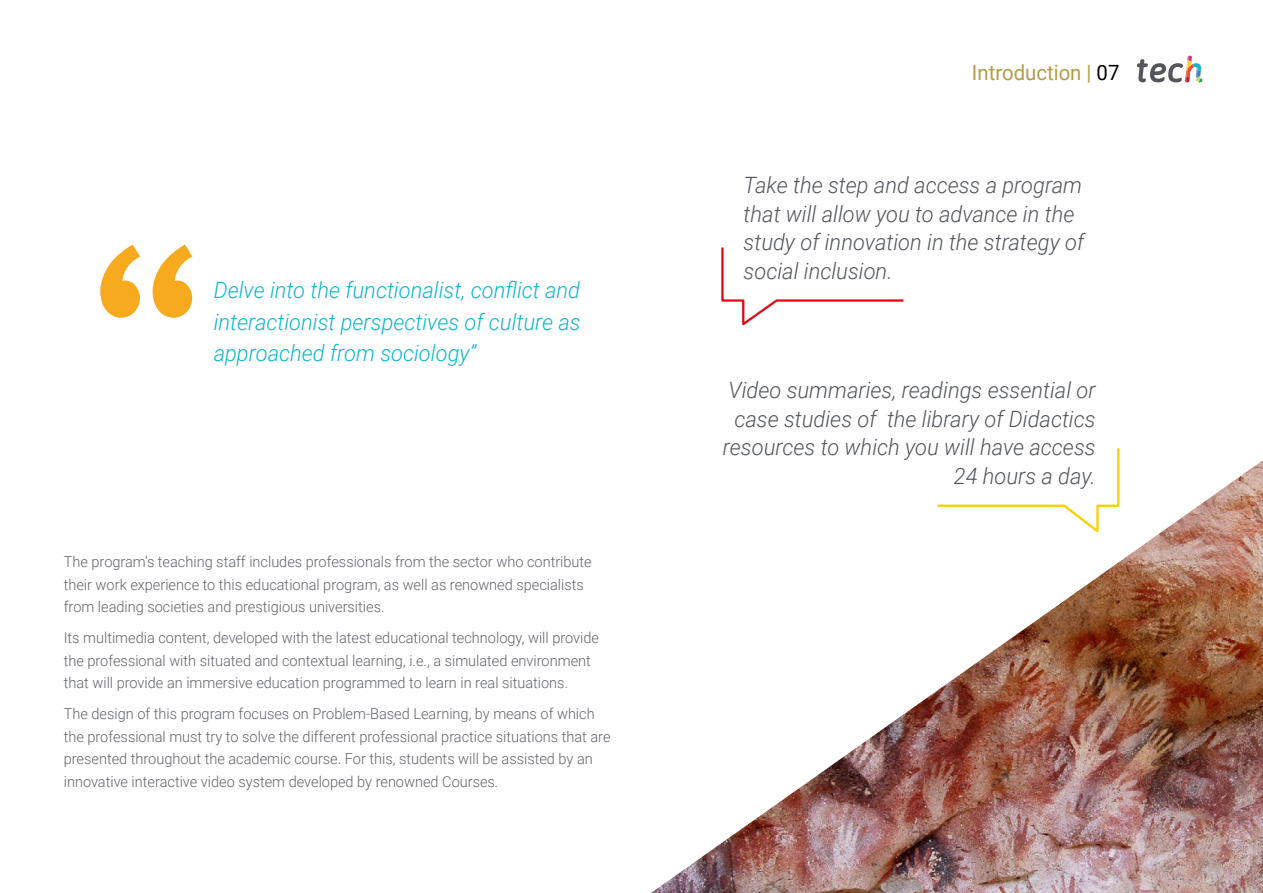
<style>
.page{position:relative;width:1263px;height:893px;background:#fff}
.page>*{position:absolute;margin:0;border:0;box-sizing:border-box;transform-origin:0 0}
.t1{font:italic 300 22.5px/28.5px "Roboto";color:#52555b;text-align:right}
.t2{font:italic 300 22.5px/31.5px "Roboto";color:#0fb6cf;text-align:justify}
.t3{font:21px "Roboto";color:#b49c4b}
.t4{font:300 15px/22.5px "Roboto";color:#61646a}
.s1{color:#000}
</style>
<div class="page">
<svg style="left:100px;top:244px;width:92px;height:74px"></svg>
<img style="left:651px;top:460px;width:612px;height:433px">
<svg style="left:935px;top:448px;width:185px;height:88px"></svg>
<svg style="left:721px;top:247px;width:183px;height:79px"></svg>
<svg style="left:1137px;top:56px;width:65px;height:27px"></svg>
<h1 class="t2" style="left:214px;top:273px;width:369px">Delve into the functionalist, conflict and interactionist perspectives of culture as approached from sociology”</h1>
<p class="t4" style="left:64px;top:550px;width:529px">The program’s teaching staff includes professionals from the sector who contribute their work experience to this educational program, as well as renowned specialists from leading societies and prestigious universities.</p>
<p class="t4" style="left:64px;top:626px;width:537px">Its multimedia content, developed with the latest educational technology, will provide the professional with situated and contextual learning, i.e., a simulated environment that will provide an immersive education programmed to learn in real situations.</p>
<p class="t4" style="left:64px;top:702px;width:548px">The design of this program focuses on Problem-Based Learning, by means of which the professional must try to solve the different professional practice situations that are presented throughout the academic course. For this, students will be assisted by an innovative interactive video system developed by renowned Courses.</p>
<h2 class="t3" style="left:972px;top:57px;width:149px">Introduction | <span class="s1">07</span></h2>
<h1 class="t1" style="left:744px;top:170px;width:342px;text-align:left">Take the step and access a program that will allow you to advance in the study of innovation in the strategy of social inclusion.</h1>
<h1 class="t1" style="left:723px;top:375px;width:374px">Video summaries, readings essential or case studies of the library of Didactics resources to which you will have access 24 hours a day.</h1>
</div>
